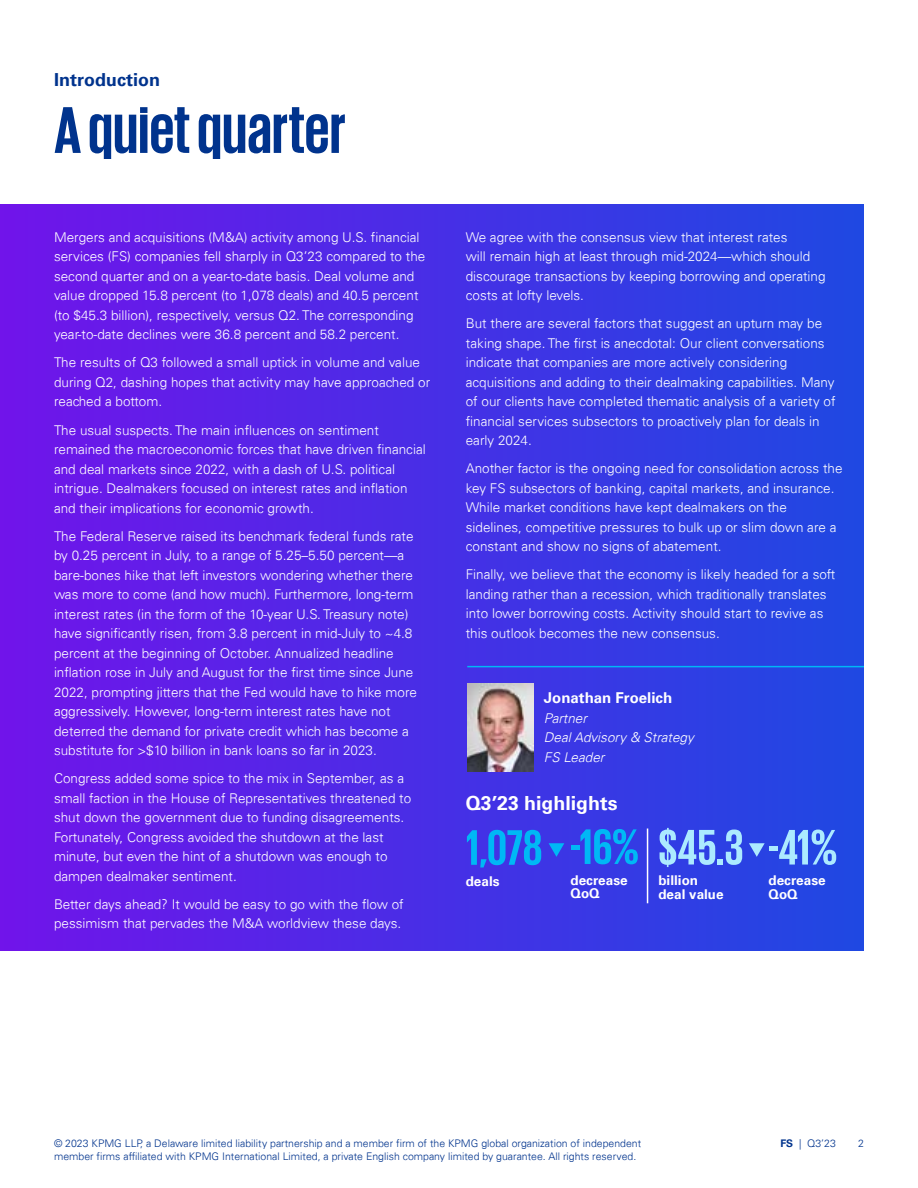
<style>
.page{position:relative;width:918px;height:1188px;background:#fff}
.page>*{position:absolute;margin:0;border:0;box-sizing:border-box;transform-origin:0 0}
.t1{font:700 67.5px "KPMG";color:#00338d}
.t2{font:700 51px "KPMG";color:#aceaff}
.t3{font:700 51px "KPMG";color:#00b8f5}
.t4{font:700 19.5px "Univers";color:#fff}
.t5{font:700 18px "Univers";color:#00338d}
.t6{font:700 15px "Univers";color:#fff}
.t7{font:300 13.5px/19.5px "Univers 45";color:#fff}
.t8{font:700 13.5px/13.5px "Univers";color:#fff}
.t9{font:italic 300 13.5px/19.5px "Univers 45";color:#fff}
.t10{font:300 10.5px "Univers 45";color:#00338d}
.s1{color:#00b8f5}
.s2{font-family:"Univers";font-weight:700}
</style>
<div class="page">
<div style="left:0;top:205px;width:864px;height:746px;background:linear-gradient(to right,#7114ea,#1f49e2)"></div>
<hr style="left:467px;top:666px;width:397px;height:1px;background:#00b8f5">
<img style="left:467px;top:684px;width:66px;height:88px">
<svg style="left:549px;top:843px;width:15px;height:14px"></svg>
<svg style="left:749px;top:843px;width:16px;height:14px"></svg>
<hr style="left:647px;top:829px;width:1px;height:74px;background:#fff">
<h3 class="t5" style="left:54px;top:69px;width:108px">Introduction</h3>
<h1 class="t1" style="left:54px;top:96px;width:293px">A quiet quarter</h1>
<p class="t7" style="left:54px;top:227px;width:373px">Mergers and acquisitions (M&amp;A) activity among U.S. financial services (FS) companies fell sharply in Q3’23 compared to the second quarter and on a year-to-date basis. Deal volume and value dropped 15.8 percent (to 1,078 deals) and 40.5 percent (to $45.3 billion), respectively, versus Q2. The corresponding year-to-date declines were 36.8 percent and 58.2 percent.</p>
<p class="t7" style="left:54px;top:353px;width:378px">The results of Q3 followed a small uptick in volume and value during Q2, dashing hopes that activity may have approached or reached a bottom.</p>
<p class="t7" style="left:54px;top:420px;width:373px">The usual suspects. The main influences on sentiment remained the macroeconomic forces that have driven financial and deal markets since 2022, with a dash of U.S. political intrigue. Dealmakers focused on interest rates and inflation and their implications for economic growth.</p>
<p class="t7" style="left:54px;top:526px;width:365px">The Federal Reserve raised its benchmark federal funds rate by 0.25 percent in July, to a range of 5.25–5.50 percent—a bare-bones hike that left investors wondering whether there was more to come (and how much). Furthermore, long-term interest rates (in the form of the 10-year U.S. Treasury note) have significantly risen, from 3.8 percent in mid-July to ~4.8 percent at the beginning of October. Annualized headline inflation rose in July and August for the first time since June 2022, prompting jitters that the Fed would have to hike more aggressively. However, long-term interest rates have not deterred the demand for private credit which has become a substitute for &gt;$10 billion in bank loans so far in 2023.</p>
<p class="t7" style="left:54px;top:769px;width:359px">Congress added some spice to the mix in September, as a small faction in the House of Representatives threatened to shut down the government due to funding disagreements.<br>Fortunately, Congress avoided the shutdown at the last minute, but even the hint of a shutdown was enough to dampen dealmaker sentiment.</p>
<p class="t7" style="left:54px;top:894px;width:351px">Better days ahead? It would be easy to go with the flow of pessimism that pervades the M&amp;A worldview these days.</p>
<p class="t7" style="left:466px;top:227px;width:361px">We agree with the consensus view that interest rates<br>will remain high at least through mid-2024—which should discourage transactions by keeping borrowing and operating costs at lofty levels.</p>
<p class="t7" style="left:466px;top:314px;width:371px">But there are several factors that suggest an upturn may be taking shape. The first is anecdotal: Our client conversations indicate that companies are more actively considering acquisitions and adding to their dealmaking capabilities. Many of our clients have completed thematic analysis of a variety of financial services subsectors to proactively plan for deals in early 2024.</p>
<p class="t7" style="left:466px;top:459px;width:378px">Another factor is the ongoing need for consolidation across the key FS subsectors of banking, capital markets, and insurance.<br>While market conditions have kept dealmakers on the sidelines, competitive pressures to bulk up or slim down are a constant and show no signs of abatement.</p>
<p class="t7" style="left:466px;top:565px;width:371px">Finally, we believe that the economy is likely headed for a soft landing rather than a recession, which traditionally translates into lower borrowing costs. Activity should start to revive as this outlook becomes the new consensus.</p>
<p class="t6" style="left:544px;top:689px;width:130px">Jonathan Froelich</p>
<p class="t9" style="left:544px;top:708px;width:151px">Partner<br>Deal Advisory &amp; Strategy<br>FS Leader</p>
<h3 class="t4" style="left:466px;top:791px;width:153px">Q3’23 highlights</h3>
<h2 class="t3" style="left:466px;top:822px;width:78px">1,078</h2>
<h2 class="t2" style="left:571px;top:822px;width:174px"><span class="s1">-16%</span> $45.3</h2>
<p class="t8" style="left:466px;top:875px;width:35px">deals</p>
<p class="t8" style="left:658px;top:875px;width:67px">billion deal value</p>
<h2 class="t2" style="left:769px;top:822px;width:71px">-41%</h2>
<p class="t8" style="left:571px;top:874px;width:59px">decrease<br>QoQ</p>
<p class="t8" style="left:769px;top:875px;width:59px">decrease<br>QoQ</p>
<p class="t10" style="left:780px;top:1137px;width:57px"><span class="s2">FS</span> | Q3’23</p>
<p class="t10" style="left:54px;top:1137px;width:589px">© 2023 KPMG LLP, a Delaware limited liability partnership and a member firm of the KPMG global organization of independent</p>
<p class="t10" style="left:858px;top:1137px;width:7px">2</p>
<p class="t10" style="left:54px;top:1150px;width:584px">member firms affiliated with KPMG International Limited, a private English company limited by guarantee. All rights reserved.</p>
</div>
